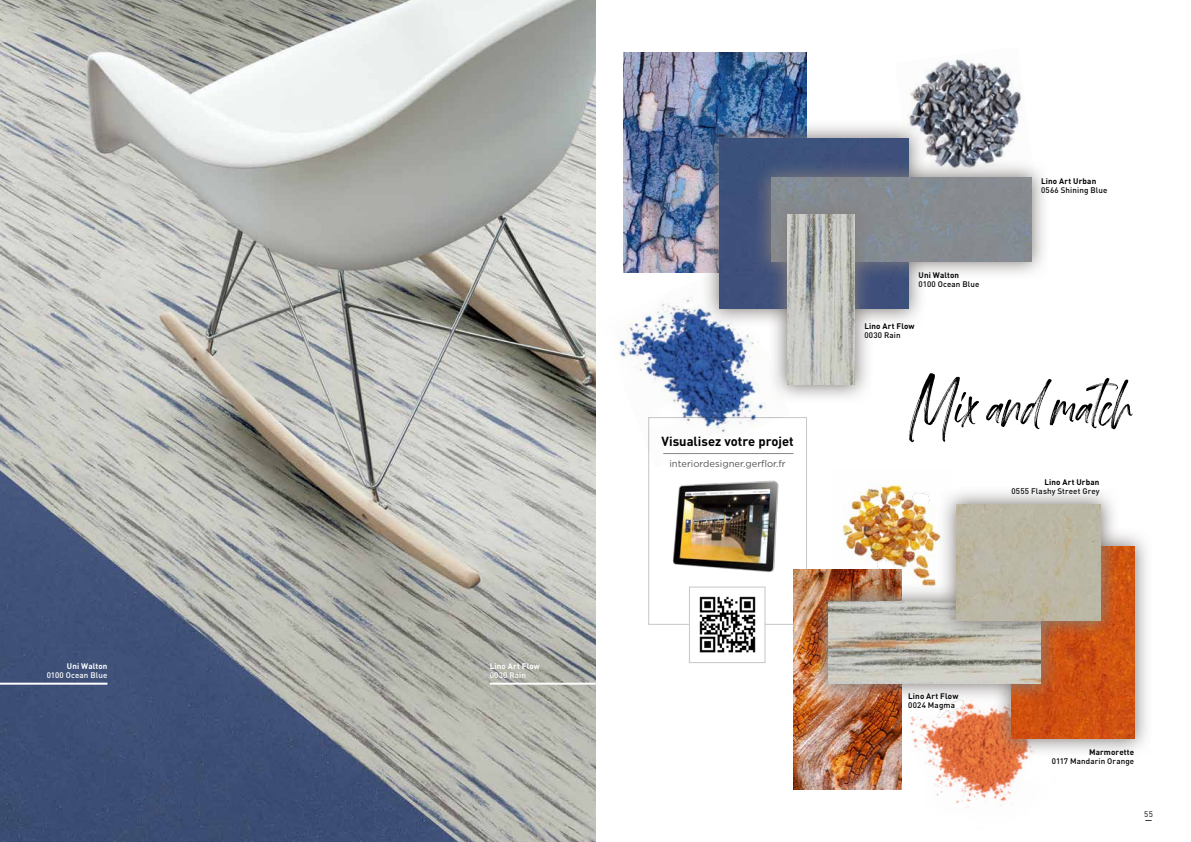
<style>
.page{position:relative;width:1191px;height:842px;background:#fff}
.page>*{position:absolute;margin:0;border:0;box-sizing:border-box;transform-origin:0 0}
.t1{font:77.1px "Springfield Demo";letter-spacing:-.01em;color:#000;scale:.87 1}
.t2{font:700 13px "DIN Pro";color:#000}
.t3{font:9.5px "Gotham HTF";color:#565655}
.t4{font:500 8px "DIN Pro";letter-spacing:.015em;color:#000}
.t5{font:700 8px "DIN Pro";letter-spacing:.015em;color:#000}
.t6{font:500 8px "DIN Pro";letter-spacing:.015em;color:#fff}
.t7{font:700 8px "DIN Pro";letter-spacing:.015em;color:#fff}
.t8{font:8px "DIN Pro";color:#000}
.s1{font-weight:500;font-size:11px}
</style>
<div class="page">
<img style="left:0;top:0;width:595px;height:842px">
<div style="left:648px;top:417px;width:159px;height:208px;border:1px solid #c5c6c6"></div>
<img style="left:618px;top:267px;width:172px;height:201px">
<img style="left:831px;top:480px;width:106px;height:102px">
<img style="left:883px;top:702px;width:146px;height:106px">
<img style="left:908px;top:59px;width:113px;height:100px">
<hr style="left:0;top:683px;width:107px;height:2px;background:#fff">
<hr style="left:490px;top:683px;width:106px;height:2px;background:#fff">
<img style="left:624px;top:52px;width:182px;height:221px">
<img style="left:793px;top:570px;width:108px;height:219px">
<img style="left:701px;top:120px;width:226px;height:207px">
<div style="left:719px;top:139px;width:189px;height:170px;background:#3e507b"></div>
<svg style="left:993px;top:533px;width:154px;height:224px"></svg>
<img style="left:1012px;top:547px;width:122px;height:192px">
<img style="left:809px;top:582px;width:250px;height:120px">
<img style="left:828px;top:601px;width:212px;height:83px">
<svg style="left:937px;top:492px;width:181px;height:147px"></svg>
<img style="left:956px;top:505px;width:144px;height:116px">
<svg style="left:752px;top:159px;width:292px;height:121px"></svg>
<div style="left:771px;top:178px;width:260px;height:83px;background:#868b90"></div>
<svg style="left:768px;top:196px;width:105px;height:207px"></svg>
<img style="left:787px;top:215px;width:67px;height:170px">
<img style="left:691px;top:596px;width:72px;height:57px">
<div style="left:689px;top:587px;width:76px;height:76px;border:1px solid #c5c6c6"></div>
<hr style="left:663px;top:453px;width:130px;height:1px;background:#868786">
<img style="left:672px;top:480px;width:106px;height:92px">
<p class="t7" style="left:67px;top:661px;width:42px">Uni Walton</p>
<p class="t6" style="left:47px;top:670px;width:62px">0100 Ocean Blue</p>
<p class="t7" style="left:490px;top:661px;width:52px">Lino Art Flow</p>
<p class="t6" style="left:490px;top:670px;width:38px">0030 Rain</p>
<h2 class="t2" style="left:661px;top:432px;width:134px">Visualisez votre projet</h2>
<p class="t3" style="left:669px;top:458px;width:118px">interiordesigner.gerflor.fr</p>
<p class="t5" style="left:918px;top:269px;width:42px">Uni Walton</p>
<p class="t4" style="left:918px;top:278px;width:62px">0100 Ocean Blue</p>
<p class="t5" style="left:864px;top:320px;width:52px">Lino Art Flow</p>
<p class="t4" style="left:864px;top:329px;width:38px">0030 Rain</p>
<p class="t5" style="left:1041px;top:176px;width:57px">Lino Art Urban</p>
<p class="t4" style="left:1041px;top:185px;width:68px">0566 Shining Blue</p>
<h1 class="t1" style="left:908px;top:368px;width:255px">Mix and match</h1>
<p class="t5" style="left:1044px;top:477px;width:57px">Lino Art Urban</p>
<p class="t4" style="left:1011px;top:486px;width:90px">0555 Flashy Street Grey</p>
<p class="t5" style="left:908px;top:691px;width:52px">Lino Art Flow</p>
<p class="t4" style="left:908px;top:700px;width:48px">0024 Magma</p>
<p class="t5" style="left:1089px;top:746px;width:47px">Marmorette</p>
<p class="t4" style="left:1051px;top:755px;width:84px">0117 Mandarin Orange</p>
<p class="t8" style="left:1144px;top:808px;width:10px">5 5<span class="s1">_</span></p>
</div>
